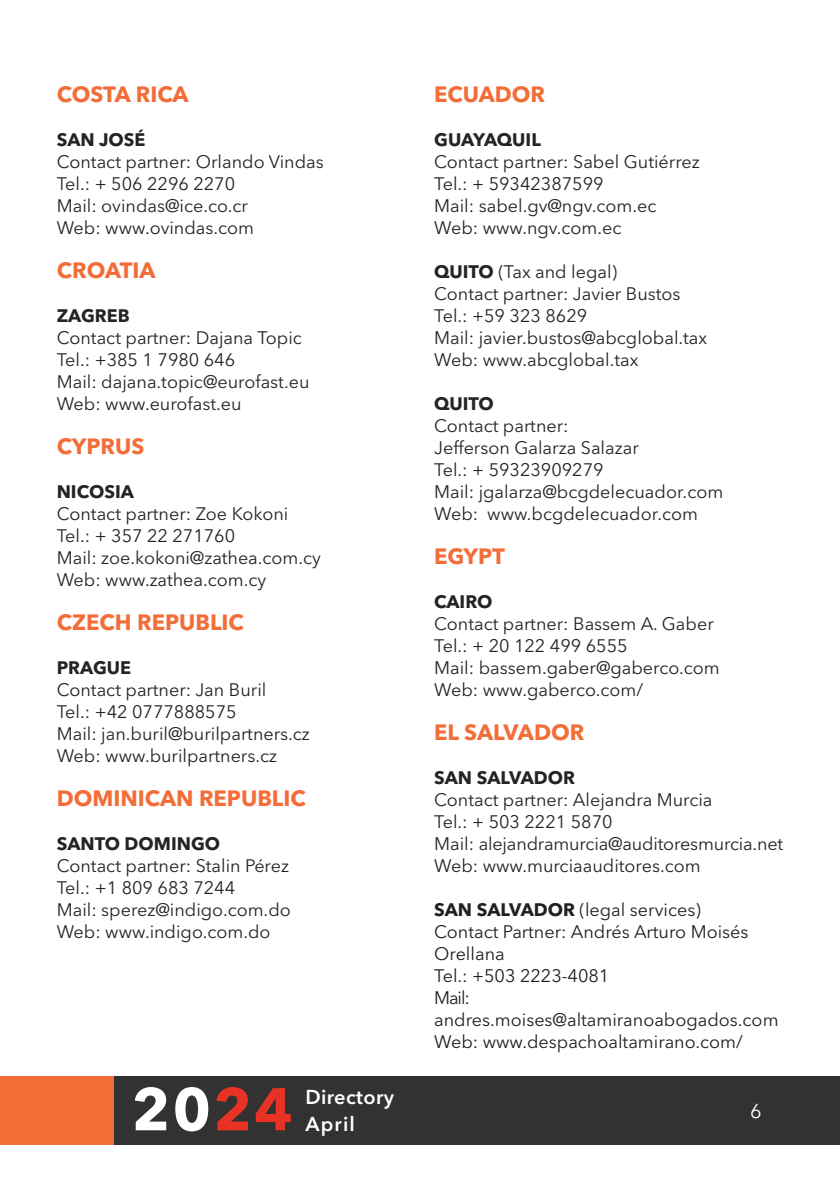
<style>
.page{position:relative;width:840px;height:1191px;background:#fff}
.page>*{position:absolute;margin:0;border:0;box-sizing:border-box;transform-origin:0 0}
.t1{font:700 59.6px "Avenir Next LT Pro";color:#fff}
.t2{font:700 22px "Avenir Next LT Pro";color:#f26d38}
.t3{font:600 20px/26.2px "Avenir Next LT Pro";letter-spacing:.02em;color:#fff}
.t4{font:20px "Avenir Next LT Pro";color:#fff}
.t5{font:18px/22px "Avenir Next LT Pro";color:#262324}
.t6{font:18px/22px "Avenir Next LT Pro";color:#231f20}
.t7{font:700 18px "Avenir Next LT Pro";color:#262324}
.s1{color:#e93226}
.s2{font-weight:700}
</style>
<div class="page">
<div style="left:109px;top:1076px;width:730px;height:68px;background:#333233"></div>
<div style="left:0;top:1076px;width:113px;height:68px;background:#f26d38"></div>
<p class="t2" style="left:57px;top:80px;width:133px">COSTA RICA</p>
<p class="t7" style="left:57px;top:128px;width:90px">SAN JOSÉ</p>
<p class="t5" style="left:57px;top:150px;width:268px">Contact partner: Orlando Vindas<br>Tel.: + 506 2296 2270<br>Mail: ovindas@ice.co.cr<br>Web: www.ovindas.com</p>
<p class="t2" style="left:57px;top:256px;width:100px">CROATIA</p>
<p class="t7" style="left:57px;top:304px;width:74px">ZAGREB</p>
<p class="t5" style="left:57px;top:326px;width:254px">Contact partner: Dajana Topic<br>Tel.: +385 1 7980 646<br>Mail: dajana.topic@eurofast.eu<br>Web: www.eurofast.eu</p>
<p class="t2" style="left:57px;top:432px;width:89px">CYPRUS</p>
<p class="t7" style="left:57px;top:480px;width:79px">NICOSIA</p>
<p class="t5" style="left:57px;top:502px;width:265px">Contact partner: Zoe Kokoni<br>Tel.: + 357 22 271760<br>Mail: zoe.kokoni@zathea.com.cy<br>Web: www.zathea.com.cy</p>
<p class="t2" style="left:57px;top:608px;width:189px">CZECH REPUBLIC</p>
<p class="t7" style="left:57px;top:656px;width:76px">PRAGUE</p>
<p class="t5" style="left:57px;top:678px;width:254px">Contact partner: Jan Buril<br>Tel.: +42 0777888575<br>Mail: jan.buril@burilpartners.cz<br>Web: www.burilpartners.cz</p>
<p class="t2" style="left:57px;top:784px;width:250px">DOMINICAN REPUBLIC</p>
<p class="t7" style="left:57px;top:832px;width:165px">SANTO DOMINGO</p>
<p class="t5" style="left:57px;top:854px;width:235px">Contact partner: Stalin Pérez<br>Tel.: +1 809 683 7244<br>Mail: sperez@indigo.com.do<br>Web: www.indigo.com.do</p>
<h1 class="t1" style="left:132px;top:1072px;width:162px">20<span class="s1">24</span></h1>
<p class="t3" style="left:305px;top:1084px;width:90px">Directory<br>April</p>
<p class="t2" style="left:434px;top:80px;width:112px">ECUADOR</p>
<p class="t7" style="left:434px;top:128px;width:108px">GUAYAQUIL</p>
<p class="t5" style="left:434px;top:150px;width:267px">Contact partner: Sabel Gutiérrez<br>Tel.: + 59342387599<br>Mail: sabel.gv@ngv.com.ec<br>Web: www.ngv.com.ec</p>
<p class="t5" style="left:434px;top:260px;width:274px"><span class="s2">QUITO</span> (Tax and legal)<br>Contact partner: Javier Bustos<br>Tel.: +59 323 8629<br>Mail: javier.bustos@abcglobal.tax<br>Web: www.abcglobal.tax</p>
<p class="t7" style="left:434px;top:392px;width:61px">QUITO</p>
<p class="t5" style="left:434px;top:414px;width:290px">Contact partner:<br>Jefferson Galarza Salazar<br>Tel.: + 59323909279<br>Mail: jgalarza@bcgdelecuador.com<br>Web: www.bcgdelecuador.com</p>
<p class="t2" style="left:434px;top:542px;width:72px">EGYPT</p>
<p class="t7" style="left:434px;top:590px;width:60px">CAIRO</p>
<p class="t5" style="left:434px;top:612px;width:287px">Contact partner: Bassem A. Gaber<br>Tel.: + 20 122 499 6555<br>Mail: bassem.gaber@gaberco.com<br>Web: www.gaberco.com/</p>
<p class="t2" style="left:434px;top:718px;width:152px">EL SALVADOR</p>
<p class="t7" style="left:434px;top:766px;width:142px">SAN SALVADOR</p>
<p class="t5" style="left:434px;top:788px;width:350px">Contact partner: Alejandra Murcia<br>Tel.: + 503 2221 5870<br>Mail: alejandramurcia@auditoresmurcia.net Web: www.murciaauditores.com</p>
<p class="t6" style="left:434px;top:898px;width:346px"><span class="s2">SAN SALVADOR</span> (legal services)<br>Contact Partner: Andrés Arturo Moisés<br>Orellana<br>Tel.: +503 2223-4081<br>Mail: andres.moises@altamiranoabogados.com<br>Web: www.despachoaltamirano.com/</p>
<p class="t4" style="left:749px;top:1099px;width:13px">6</p>
</div>
